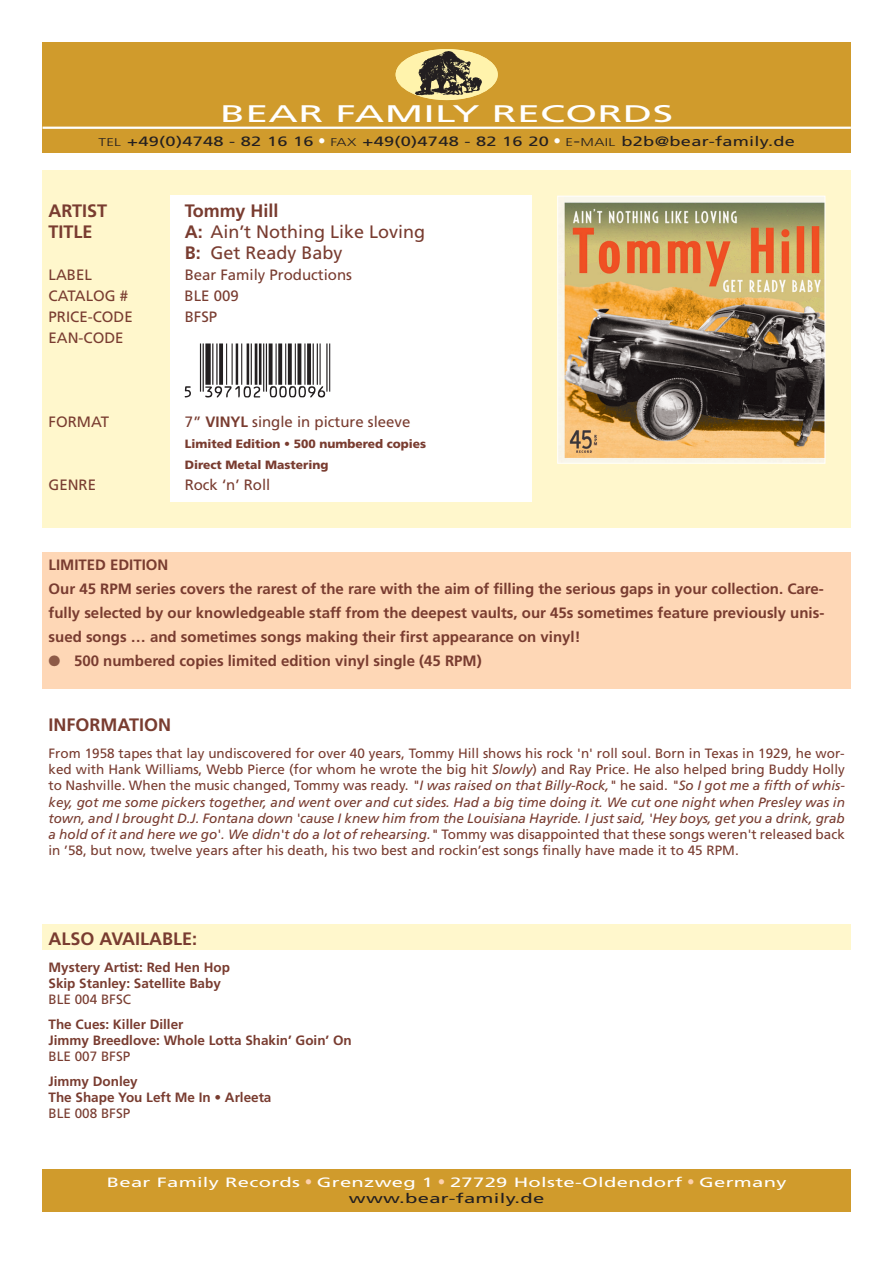
<style>
.page{position:relative;width:893px;height:1263px;background:#fff}
.page>*{position:absolute;margin:0;border:0;box-sizing:border-box;transform-origin:0 0}
.t1{font:108px "UPC Half Narrow";color:#231f20}
.t2{font:24px "Frutiger";letter-spacing:.01em;color:#fff;scale:1.7 1}
.t3{font:700 18px "Frutiger";color:#793c30}
.t4{font:18px/21px "Frutiger";color:#793c30}
.t5{font:700 15px/24px "Frutiger";color:#793c30}
.t6{font:15px "Frutiger";color:#793c30}
.t7{font:13.5px/16.2px "Frutiger";color:#793c30;text-align:justify}
.t8{font:700 13.5px/16.2px "Frutiger";color:#793c30}
.t9{font:13.5px/16.5px "Frutiger";letter-spacing:.015em;color:#fff;text-align:center;scale:1.5 1}
.t10{font:13.5px "Frutiger";letter-spacing:.015em;color:#231f20;scale:1.35 1}
.t11{font:900 12px/21px "Frutiger";color:#793c30}
.s1{font-weight:300;font-size:11.25px}
.s2{font-weight:300;font-size:15px;color:#fff}
.s3{font-weight:300;font-size:15px}
.s4{font-weight:700}
.s5{color:#8d5a47}
.s6{font-style:italic}
.s7{font-weight:300;font-size:15px;color:#fdd1ad}
.s8{color:#231f20}
</style>
<div class="page">
<div style="left:43px;top:553px;width:807px;height:136px;background:#fed7b6"></div>
<div style="left:43px;top:924px;width:807px;height:26px;background:#fff7cc"></div>
<div style="left:43px;top:43px;width:807px;height:110px;background:#d09b2c"></div>
<div style="left:43px;top:1169px;width:807px;height:43px;background:#d09b2c"></div>
<img style="left:416px;top:49px;width:66px;height:49px">
<hr style="left:43px;top:127px;width:807px;height:2px;background:#fff">
<svg style="left:395px;top:49px;width:102px;height:51px;fill:#fcefa8"></svg>
<div style="left:43px;top:170px;width:807px;height:357px;background:#fff7cc"></div>
<div style="left:170px;top:196px;width:361px;height:306px;background:#fff"></div>
<img style="left:559px;top:198px;width:264px;height:264px">
<div style="left:557px;top:196px;width:268px;height:268px;border:1px solid #fff"></div>
<h2 class="t2" style="left:220px;top:103px;width:268px">BEAR FAMILY RECORDS</h2>
<p class="t10" style="left:98px;top:135px;width:517px"><span class="s1">TEL</span> +49(0)4748 - 82 16 16 <span class="s2">•</span> <span class="s1">FAX</span> +49(0)4748 - 82 16 20 <span class="s2">•</span> <span class="s1">E</span><span class="s3">-</span><span class="s1">MAIL</span> b2b@bear-family.de</p>
<h3 class="t3" style="left:49px;top:204px;width:60px">ARTIST</h3>
<h3 class="t3" style="left:185px;top:204px;width:95px">Tommy Hill</h3>
<h3 class="t3" style="left:49px;top:225px;width:45px">TITLE</h3>
<h3 class="t4" style="left:185px;top:223px;width:242px"><span class="s4">A:</span> Ain’t Nothing Like Loving<br><span class="s4">B:</span> Get Ready Baby</h3>
<p class="t6" style="left:49px;top:269px;width:45px">LABEL</p>
<p class="t6" style="left:185px;top:269px;width:169px">Bear Family Productions</p>
<p class="t6" style="left:49px;top:290px;width:81px">CATALOG #</p>
<p class="t6" style="left:185px;top:290px;width:56px">BLE 009</p>
<p class="t6" style="left:49px;top:311px;width:86px">PRICE-CODE</p>
<p class="t6" style="left:185px;top:311px;width:34px">BFSP</p>
<p class="t6" style="left:49px;top:332px;width:76px">EAN-CODE</p>
<h1 class="t1" style="left:185px;top:297px;width:157px">ÇxDTRBAMy000096z</h1>
<p class="t6" style="left:49px;top:416px;width:62px">FORMAT</p>
<p class="t6" style="left:185px;top:416px;width:227px">7” <span class="s4">VINYL</span> single in picture sleeve</p>
<p class="t11" style="left:185px;top:434px;width:243px">Limited Edition • 500 numbered copies<br>Direct Metal Mastering</p>
<p class="t6" style="left:49px;top:479px;width:49px">GENRE</p>
<p class="t6" style="left:185px;top:479px;width:87px">Rock ‘n’ Roll</p>
<p class="t5" style="left:49px;top:554px;width:777px">LIMITED EDITION<br>Our 45 RPM series covers the rarest of the rare with the aim of filling the serious gaps in your collection. Care&shy;fully selected by our knowledgeable staff from the deepest vaults, our 45s sometimes feature previously unis&shy;sued songs … and sometimes songs making their first appearance on vinyl!</p>
<p class="t5" style="left:49px;top:650px;width:434px"><span class="s5">●</span> 500 numbered copies limited edition vinyl single (45 RPM)</p>
<h3 class="t3" style="left:49px;top:718px;width:124px">INFORMATION</h3>
<p class="t7" style="left:49px;top:746px;width:797px">From 1958 tapes that lay undiscovered for over 40 years, Tommy Hill shows his rock 'n' roll soul. Born in Texas in 1929, he wor&shy;ked with Hank Williams, Webb Pierce (for whom he wrote the big hit <span class="s6">Slowly</span>) and Ray Price. He also helped bring Buddy Holly to Nashville. When the music changed, Tommy was ready. <span class="s6">"I was raised on that Billy-Rock,"</span> he said. <span class="s6">"So I got me a fifth of whis&shy;key, got me some pickers together, and went over and cut sides. Had a big time doing it. We cut one night when Presley was in town, and I brought D.J. Fontana down 'cause I knew him from the Louisiana Hayride. I just said, 'Hey boys, get you a drink, grab a hold of it and here we go'. We didn't do a lot of rehearsing."</span> Tommy was disappointed that these songs weren't released back in ’58, but now, twelve years after his death, his two best and rockin’est songs finally have made it to 45 RPM.</p>
<h3 class="t3" style="left:49px;top:931px;width:150px">ALSO AVAILABLE:</h3>
<p class="t8" style="left:49px;top:960px;width:183px">Mystery Artist: Red Hen Hop<br>Skip Stanley: Satellite Baby</p>
<p class="t7" style="left:49px;top:992px;width:84px">BLE 004 BFSC</p>
<p class="t8" style="left:49px;top:1017px;width:305px">The Cues: Killer Diller<br>Jimmy Breedlove: Whole Lotta Shakin’ Goin’ On</p>
<p class="t7" style="left:49px;top:1049px;width:83px">BLE 007 BFSP</p>
<p class="t8" style="left:49px;top:1074px;width:224px">Jimmy Donley<br>The Shape You Left Me In • Arleeta</p>
<p class="t7" style="left:49px;top:1106px;width:83px">BLE 008 BFSP</p>
<p class="t9" style="left:107px;top:1174px;width:454px">Bear Family Records <span class="s7">•</span> Grenzweg 1 <span class="s7">•</span> 27729 Holste-Oldendorf <span class="s7">•</span> Germany <span class="s8">www.bear-family.de</span></p>
</div>
